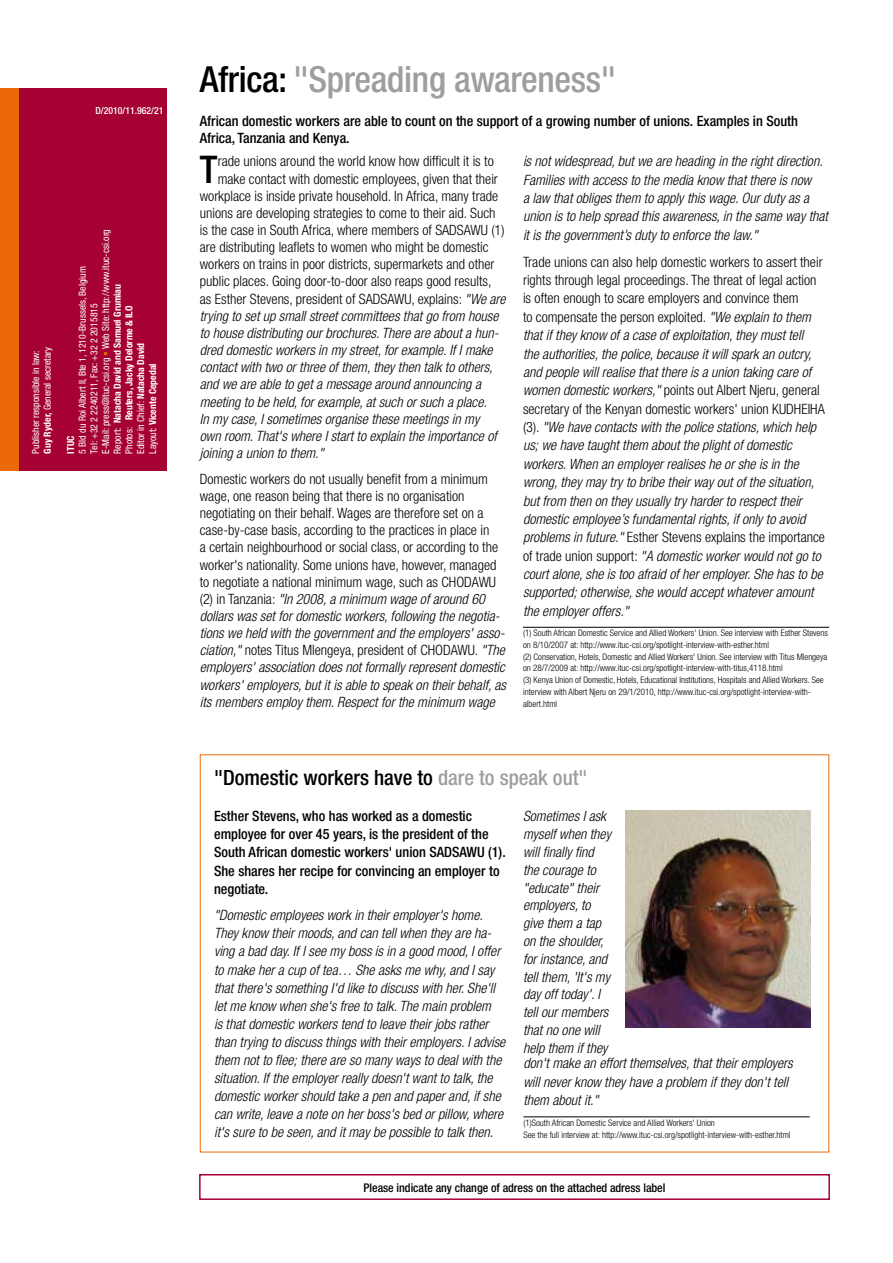
<style>
.page{position:relative;width:893px;height:1263px;background:#fff}
.page>*{position:absolute;margin:0;border:0;box-sizing:border-box;transform-origin:0 0}
.t1{font:500 condensed 38.25px "Helvetica Neue";color:#000}
.t2{font:500 condensed 36px "Helvetica Neue";letter-spacing:-.01em;color:#9c9e9f}
.t3{font:500 condensed 21px "Helvetica Neue";color:#000}
.t4{font:italic 300 condensed 14.25px/18.3px "Helvetica Neue";color:#000}
.t5{font:300 condensed 14.25px/17.1px "Helvetica Neue";color:#000}
.t6{font:500 condensed 14.25px/18.1px "Helvetica Neue";color:#000}
.t7{font:500 condensed 12px "Helvetica Neue";letter-spacing:-.005em;color:#000}
.t8{font:condensed 9.75px/11.7px "Helvetica Neue";color:#fff}
.t9{font:500 condensed 9.75px "Helvetica Neue";color:#fff}
.t10{font:700 condensed 9.75px "Helvetica Neue";color:#fff}
.t11{font:300 condensed 9px/11.7px "Helvetica Neue";color:#000}
.s1{font-weight:700}
.s2{color:#eb690b}
.s3{color:#000}
.s4{font-style:normal}
.s5{font-style:italic}
.s6{color:#9c9e9f}
</style>
<div class="page">
<div style="left:199px;top:1174px;width:631px;height:26px;border:2px solid #a50133"></div>
<div style="left:0;top:88px;width:20px;height:383px;background:#eb690b"></div>
<div style="left:19px;top:88px;width:148px;height:383px;background:#a50133"></div>
<hr style="left:523px;top:1116px;width:287px;height:1px;background:#000">
<hr style="left:523px;top:627px;width:306px;height:1px;background:#000">
<img style="left:626px;top:810px;width:184px;height:217px">
<p class="t9" style="left:95px;top:105px;width:69px">D/2010/11.962/21</p>
<p class="t8" style="left:30px;top:454px;width:108px;rotate:-90deg">Publisher responsible in law:<br><span class="s1">Guy Ryder,</span> General secretary</p>
<p class="t8" style="left:76px;top:454px;width:226px;rotate:-90deg">5 Bld du Roi Albert II, Bte 1, 1210-Brussels, Belgium<br>Tel: +32 2 2240211, Fax: +32 2 2015815<br>E-Mail: press@ituc-csi.org <span class="s2">•</span> Web Site: http://www.ituc-csi.org Report: <span class="s1">Natacha David and Samuel Grumiau<br></span>Photos: <span class="s1">Reuters, Jacky Delorme &amp; ILO<br></span>Editor in Chief: <span class="s1">Natacha David<br></span>Layout: <span class="s1">Vicente Cepedal</span></p>
<p class="t10" style="left:65px;top:454px;width:19px;rotate:-90deg">ITUC</p>
<h2 class="t2" style="left:200px;top:58px;width:418px"><span class="s3">Africa:</span> "Spreading awareness"</h2>
<p class="t6" style="left:200px;top:112px;width:600px;line-height:17.1px">African domestic workers are able to count on the support of a growing number of unions. Examples in South<br>Africa, Tanzania and Kenya.</p>
<h1 class="t1" style="left:200px;top:147px;width:19px">T</h1>
<p class="t5" style="left:218px;top:153px;width:278px">rade unions around the world know how difficult it is to</p>
<p class="t4" style="left:523px;top:152px;width:306px">is not widespread, but we are heading in the right direction.<br>Families with access to the media know that there is now<br>a law that obliges them to apply this wage. Our duty as a union is to help spread this awareness, in the same way that it is the government’s duty to enforce the law."</p>
<p class="t4" style="left:523px;top:252px;width:303px"><span class="s4">Trade unions can also help domestic workers to assert their rights through legal proceedings. The threat of legal action is often enough to scare employers and convince them<br>to compensate the person exploited.</span> "We explain to them that if they know of a case of exploitation, they must tell<br>the authorities, the police, because it will spark an outcry, and people will realise that there is a union taking care of women domestic workers," <span class="s4">points out Albert Njeru, general secretary of the Kenyan domestic workers' union KUDHEIHA (3).</span> "We have contacts with the police stations, which help us; we have taught them about the plight of domestic workers. When an employer realises he or she is in the wrong, they may try to bribe their way out of the situation, but from then on they usually try harder to respect their domestic employee’s fundamental rights, if only to avoid problems in future." <span class="s4">Esther Stevens explains the importance of trade union support:</span> "A domestic worker would not go to court alone, she is too afraid of her employer. She has to be supported; otherwise, she would accept whatever amount the employer offers."</p>
<p class="t11" style="left:523px;top:627px;width:306px">(1) South African Domestic Service and Allied Workers' Union. See interview with Esther Stevens on 8/10/2007 at: http://www.ituc-csi.org/spotlight-interview-with-esther.html<br>(2) Conservation, Hotels, Domestic and Allied Workers' Union. See interview with Titus Mlengeya on 28/7/2009 at: http://www.ituc-csi.org/spotlight-interview-with-titus,4118.html<br>(3) Kenya Union of Domestic, Hotels, Educational Institutions, Hospitals and Allied Workers. See interview with Albert Njeru on 29/1/2010, http://www.ituc-csi.org/spotlight-interview-with&shy;albert.html</p>
<p class="t5" style="left:218px;top:170px;width:282px">make contact with domestic employees, given that their</p>
<p class="t5" style="left:200px;top:187px;width:300px">workplace is inside private household. In Africa, many trade</p>
<p class="t5" style="left:200px;top:204px;width:297px">unions are developing strategies to come to their aid. Such</p>
<p class="t5" style="left:200px;top:221px;width:306px">is the case in South Africa, where members of SADSAWU (1)</p>
<p class="t5" style="left:200px;top:238px;width:290px">are distributing leaflets to women who might be domestic</p>
<p class="t5" style="left:200px;top:256px;width:296px">workers on trains in poor districts, supermarkets and other</p>
<p class="t5" style="left:200px;top:273px;width:293px">public places. Going door-to-door also reaps good results,</p>
<p class="t5" style="left:200px;top:290px;width:307px">as Esther Stevens, president of SADSAWU, explains: <span class="s5">"We are</span></p>
<p class="t4" style="left:200px;top:306px;width:300px">trying to set up small street committees that go from house</p>
<p class="t4" style="left:200px;top:324px;width:300px">to house distributing our brochures. There are about a hun-</p>
<p class="t4" style="left:200px;top:341px;width:294px">dred domestic workers in my street, for example. If I make</p>
<p class="t4" style="left:200px;top:358px;width:294px">contact with two or three of them, they then talk to others,</p>
<p class="t4" style="left:200px;top:375px;width:283px">and we are able to get a message around announcing a</p>
<p class="t4" style="left:200px;top:392px;width:288px">meeting to be held, for example, at such or such a place.</p>
<p class="t4" style="left:200px;top:409px;width:281px">In my case, I sometimes organise these meetings in my</p>
<p class="t4" style="left:200px;top:427px;width:298px">own room. That's where I start to explain the importance of</p>
<p class="t4" style="left:200px;top:444px;width:125px">joining a union to them."</p>
<p class="t5" style="left:200px;top:470px;width:308px">Domestic workers do not usually benefit from a minimum wage, one reason being that there is no organisation negotiating on their behalf. Wages are therefore set on a case-by-case basis, according to the practices in place in<br>a certain neighbourhood or social class, or according to the worker's nationality. Some unions have, however, managed to negotiate a national minimum wage, such as CHODAWU (2) in Tanzania: <span class="s5">"In 2008, a minimum wage of around 60 dollars was set for domestic workers, following the negotia&shy;tions we held with the government and the employers' asso&shy;ciation,"</span> notes Titus Mlengeya, president of CHODAWU. <span class="s5">"The employers' association does not formally represent domestic workers' employers, but it is able to speak on their behalf, as its members employ them. Respect for the minimum wage</span></p>
<h3 class="t3" style="left:214px;top:764px;width:375px">"Domestic workers have to <span class="s6">dare to speak out"</span></h3>
<p class="t6" style="left:214px;top:807px;width:293px">Esther Stevens, who has worked as a domestic employee for over 45 years, is the president of the South African domestic workers' union SADSAWU (1).<br>She shares her recipe for convincing an employer to negotiate.</p>
<p class="t4" style="left:214px;top:906px;width:293px">"Domestic employees work in their employer's home.<br>They know their moods, and can tell when they are ha&shy;ving a bad day. If I see my boss is in a good mood, I offer to make her a cup of tea… She asks me why, and I say that there's something I'd like to discuss with her. She'll let me know when she's free to talk. The main problem<br>is that domestic workers tend to leave their jobs rather than trying to discuss things with their employers. I advise them not to flee; there are so many ways to deal with the situation. If the employer really doesn't want to talk, the domestic worker should take a pen and paper and, if she can write, leave a note on her boss's bed or pillow, where it's sure to be seen, and it may be possible to talk then.</p>
<p class="t4" style="left:523px;top:807px;width:89px;line-height:17.9px">Sometimes I ask myself when they will finally find the courage to "educate" their employers, to give them a tap on the shoulder, for instance, and tell them, 'It's my day off today'. I tell our members that no one will help them if they</p>
<p class="t4" style="left:523px;top:1053px;width:271px">don't make an effort themselves, that their employers will never know they have a problem if they don't tell them about it."</p>
<p class="t11" style="left:523px;top:1116px;width:269px">(1)South African Domestic Service and Allied Workers' Union<br>See the full interview at: http://www.ituc-csi.org/spotlight-interview-with-esther.html</p>
<p class="t7" style="left:364px;top:1180px;width:303px">Please indicate any change of adress on the attached adress label</p>
</div>
